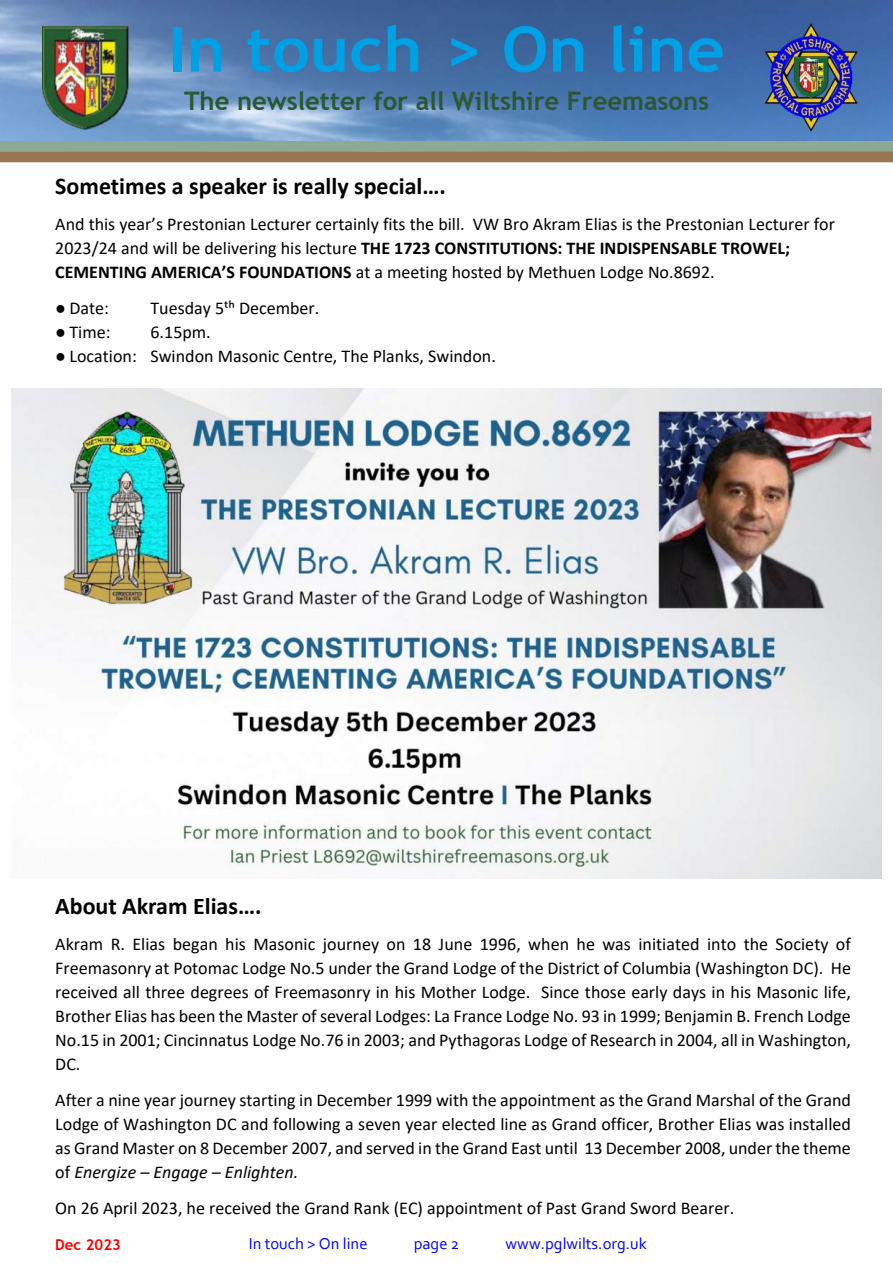
<style>
.page{position:relative;width:893px;height:1263px;background:#fff}
.page>*{position:absolute;margin:0;border:0;box-sizing:border-box;transform-origin:0 0}
.t1{font:700 62.7px "Trebuchet MS";color:#00a0e4;scale:1.06 1}
.t2{font:700 25.5px "Trebuchet MS";color:#2b5733}
.t3{font:700 24px "Calibri";color:#000}
.t4{font:18px/24px "Calibri";color:#000;text-align:justify}
.t5{font:16.5px "Corbel";color:#00f}
.t6{font:700 15px "Trebuchet MS";color:#f00}
.s1{font-weight:700}
.s2{font-family:"Times New Roman"}
.s3{font-family:"Times New Roman";font-weight:700}
.s4{font-style:italic}
</style>
<div class="page">
<img style="left:0;top:0;width:893px;height:163px">
<img style="left:42px;top:27px;width:86px;height:103px">
<img style="left:765px;top:24px;width:93px;height:108px">
<img style="left:0;top:142px;width:893px;height:20px">
<img style="left:11px;top:389px;width:871px;height:489px">
<h1 class="t1" style="left:168px;top:25px;width:527px">In touch &gt; On line</h1>
<h2 class="t2" style="left:184px;top:91px;width:526px">The newsletter for all Wiltshire Freemasons</h2>
<h3 class="t3" style="left:55px;top:176px;width:392px">Sometimes a speaker is really special….</h3>
<p class="t4" style="left:55px;top:213px;width:781px;text-align:left">And this year’s Prestonian Lecturer certainly fits the bill. VW Bro Akram Elias is the Prestonian Lecturer for<br>2023/24 and will be delivering his lecture <span class="s1">THE 1723 CONSTITUTIONS: THE INDISPENSABLE TROWEL;<br>CEMENTING AMERICA’S FOUNDATIONS</span> at a meeting hosted by Methuen Lodge No.8692.</p>
<p class="t4" style="left:55px;top:297px;width:55px"><span class="s2">●</span> Date:</p>
<p class="t4" style="left:151px;top:297px;width:170px">Tuesday 5th December.</p>
<p class="t4" style="left:55px;top:321px;width:57px"><span class="s2">●</span> Time:</p>
<p class="t4" style="left:151px;top:321px;width:62px">6.15pm.</p>
<p class="t4" style="left:55px;top:345px;width:442px"><span class="s3">●</span> Location: Swindon Masonic Centre, The Planks, Swindon.</p>
<h3 class="t3" style="left:55px;top:895px;width:208px">About Akram Elias….</h3>
<p class="t4" style="left:55px;top:933px;width:797px">Akram R. Elias began his Masonic journey on 18 June 1996, when he was initiated into the Society of Freemasonry at Potomac Lodge No.5 under the Grand Lodge of the District of Columbia (Washington DC). He received all three degrees of Freemasonry in his Mother Lodge. Since those early days in his Masonic life, Brother Elias has been the Master of several Lodges: La France Lodge No. 93 in 1999; Benjamin B. French Lodge No.15 in 2001; Cincinnatus Lodge No.76 in 2003; and Pythagoras Lodge of Research in 2004, all in Washington, DC.</p>
<p class="t4" style="left:55px;top:1089px;width:797px">After a nine year journey starting in December 1999 with the appointment as the Grand Marshal of the Grand Lodge of Washington DC and following a seven year elected line as Grand officer, Brother Elias was installed as Grand Master on 8 December 2007, and served in the Grand East until 13 December 2008, under the theme of <span class="s4">Energize – Engage – Enlighten.</span></p>
<p class="t4" style="left:55px;top:1197px;width:680px">On 26 April 2023, he received the Grand Rank (EC) appointment of Past Grand Sword Bearer.</p>
<p class="t6" style="left:55px;top:1238px;width:67px">Dec 2023</p>
<p class="t5" style="left:249px;top:1237px;width:120px">In touch &gt; On line</p>
<p class="t5" style="left:414px;top:1237px;width:47px">page 2</p>
<p class="t5" style="left:506px;top:1237px;width:143px">www.pglwilts.org.uk</p>
</div>
